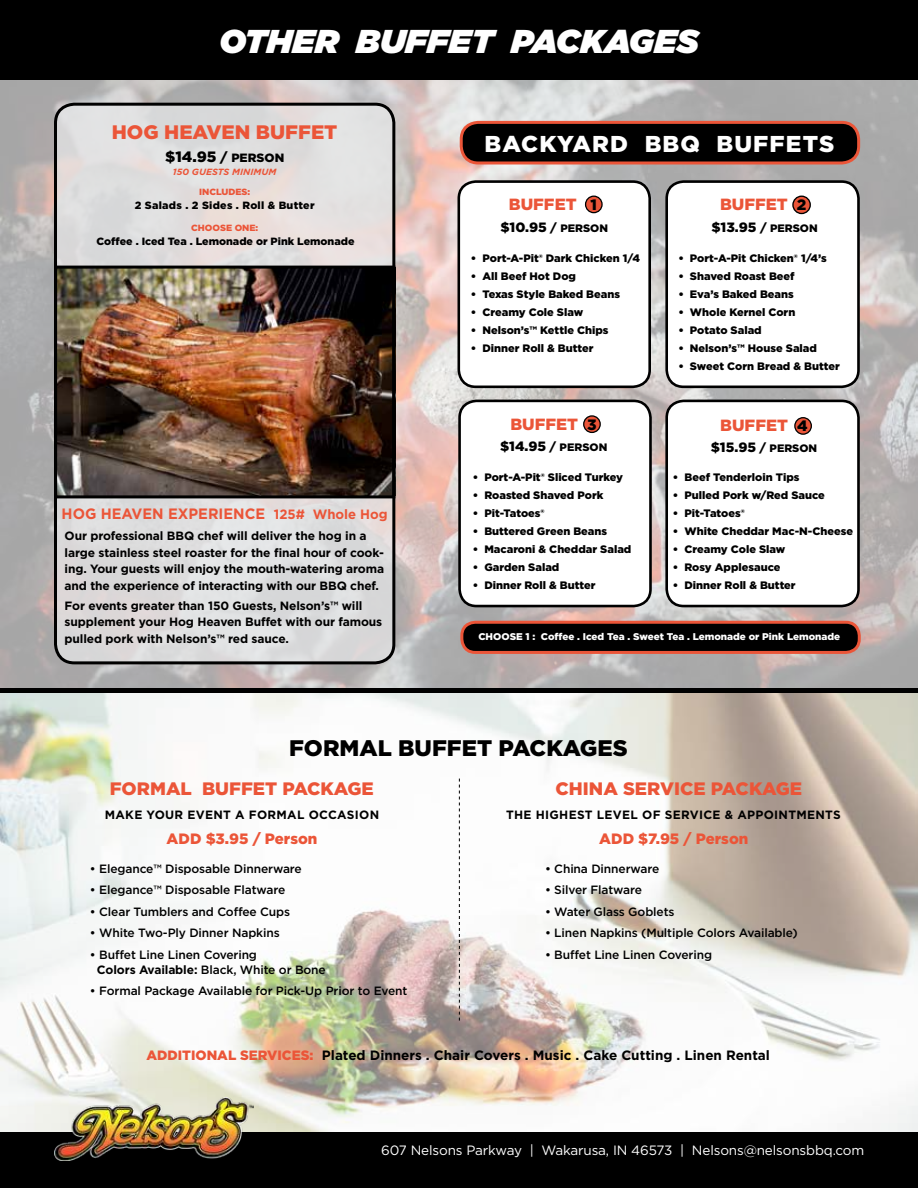
<style>
.page{position:relative;width:918px;height:1188px;background:#fff}
.page>*{position:absolute;margin:0;border:0;box-sizing:border-box;transform-origin:0 0}
.t1{font:italic 900 33px "Gotham";color:#fff}
.t2{font:900 22.95px "Gotham";letter-spacing:.05em;color:#fff}
.t3{font:900 22.5px "Gotham";color:#000}
.t4{font:900 19.5px "Gotham";color:#eb5538}
.t5{font:900 18px "Gotham";color:#eb5538}
.t6{font:900 16.2px "Gotham";color:#eb5538}
.t7{font:700 15px "Gotham";color:#eb5538}
.t8{font:900 15px "Gotham";color:#eb5538}
.t9{font:900 15px "Gotham";color:#000}
.t10{font:700 13.5px "Gotham";color:#000}
.t11{font:13.5px "Gotham";letter-spacing:-.01em;color:#fff}
.t12{font:900 13.5px "Gotham";color:#000}
.t13{font:500 12px/15px "Gotham";letter-spacing:-.01em;color:#000}
.t14{font:700 12px/16.5px "Gotham";letter-spacing:-.01em;color:#000}
.t15{font:700 12px "Gotham";letter-spacing:.025em;color:#000}
.t16{font:900 10.8px "Gotham";color:#000}
.t17{font:900 10.5px "Gotham";color:#000}
.t18{font:900 10.5px "Gotham";letter-spacing:.025em;color:#000}
.t19{font:900 9.75px "Gotham";color:#fff}
.t20{font:900 9px "Gotham";color:#eb5538}
.t21{font:italic 700 9px "Gotham";color:#eb5538}
.s1{font-size:13.5px}
.s2{font-size:12px}
.s3{font-size:15px;color:#000}
.s4{font-size:12.15px}
.s5{font-size:10.8px}
.s6{font-weight:700}
.s7{font-weight:900;color:#eb5538}
</style>
<div class="page">
<img style="left:0;top:80px;width:918px;height:608px">
<div style="left:56px;top:104px;width:338px;height:559px;background:#dfdedd;border-radius:19px"></div>
<img style="left:0;top:692px;width:918px;height:441px">
<div style="left:0;top:1133px;width:918px;height:55px;background:#000"></div>
<div style="left:0;top:0;width:918px;height:80px;background:#000"></div>
<img style="left:54px;top:1097px;width:199px;height:64px">
<img style="left:58px;top:270px;width:333px;height:224px">
<hr style="left:0;top:688px;width:918px;height:4px;background:#000">
<div style="left:54px;top:266px;width:341px;height:232px;border:3px solid #000"></div>
<div style="left:461px;top:122px;width:398px;height:41px;background:#000;border-radius:17px"></div>
<div style="left:460px;top:121px;width:400px;height:44px;border:3px solid #eb5538;border-radius:17px"></div>
<div style="left:459px;top:182px;width:191px;height:205px;background:#fff;border-radius:17px"></div>
<div style="left:458px;top:180px;width:193px;height:208px;border:3px solid #000;border-radius:17px"></div>
<div style="left:586px;top:196px;width:16px;height:17px;background:#eb5538;border-radius:50%"></div>
<div style="left:585px;top:196px;width:18px;height:17px;border:1px solid #000;border-radius:50%"></div>
<div style="left:667px;top:182px;width:191px;height:205px;background:#fff;border-radius:17px"></div>
<div style="left:665px;top:180px;width:195px;height:208px;border:3px solid #000;border-radius:17px"></div>
<div style="left:793px;top:196px;width:17px;height:18px;background:#eb5538;border-radius:50%"></div>
<div style="left:792px;top:196px;width:19px;height:18px;border:1px solid #000;border-radius:50%"></div>
<div style="left:667px;top:401px;width:191px;height:205px;background:#fff;border-radius:17px"></div>
<div style="left:665px;top:400px;width:195px;height:207px;border:3px solid #000;border-radius:17px"></div>
<svg style="left:795px;top:418px;width:16px;height:16px"></svg>
<div style="left:794px;top:417px;width:18px;height:18px;border:1px solid #000;border-radius:50%"></div>
<div style="left:460px;top:401px;width:190px;height:205px;background:#fff;border-radius:17px"></div>
<div style="left:458px;top:400px;width:194px;height:207px;border:3px solid #000;border-radius:17px"></div>
<div style="left:584px;top:416px;width:16px;height:16px;background:#eb5538;border-radius:50%"></div>
<div style="left:583px;top:415px;width:18px;height:18px;border:1px solid #000;border-radius:50%"></div>
<div style="left:462px;top:622px;width:397px;height:30px;background:#000;border-radius:13px"></div>
<div style="left:460px;top:621px;width:401px;height:33px;border:3px solid #eb5538;border-radius:13px"></div>
<div style="left:54px;top:103px;width:341px;height:561px;border:3px solid #000;border-radius:19px"></div>
<svg style="left:459px;top:779px;width:1px;height:242px"></svg>
<h1 class="t1" style="left:219px;top:22px;width:481px">OTHER BUFFET PACKAGES</h1>
<h3 class="t4" style="left:112px;top:119px;width:227px">HOG HEAVEN BUFFET</h3>
<h3 class="t9" style="left:165px;top:146px;width:121px">$14.95 <span class="s1">/</span> <span class="s2">PERSON</span></h3>
<p class="t18" style="left:135px;top:198px;width:181px">2 Salads . 2 Sides . Roll &amp; Butter</p>
<p class="t20" style="left:191px;top:221px;width:69px">CHOOSE ONE:</p>
<p class="t17" style="left:97px;top:234px;width:260px">Coffee . Iced Tea . Lemonade or Pink Lemonade</p>
<p class="t21" style="left:173px;top:166px;width:105px">150 GUESTS MINIMUM</p>
<p class="t20" style="left:199px;top:185px;width:53px">INCLUDES:</p>
<h3 class="t7" style="left:62px;top:504px;width:328px">HOG HEAVEN EXPERIENCE <span class="s1">125# Whole Hog</span></h3>
<p class="t14" style="left:65px;top:528px;width:321px">Our professional BBQ chef will deliver the hog in a large stainless steel roaster for the final hour of cook&shy;ing. Your guests will enjoy the mouth-watering aroma and the experience of interacting with our BBQ chef.</p>
<p class="t14" style="left:65px;top:597px;width:319px">For events greater than 150 Guests, Nelson’s™ will supplement your Hog Heaven Buffet with our famous pulled pork with Nelson’s™ red sauce.</p>
<h2 class="t2" style="left:485px;top:128px;width:351px">BACKYARD BBQ BUFFETS</h2>
<h3 class="t6" style="left:509px;top:193px;width:89px">BUFFET <span class="s3">1</span></h3>
<p class="t12" style="left:500px;top:218px;width:109px">$10.95 <span class="s4">/</span> <span class="s5">PERSON</span></p>
<h3 class="t6" style="left:720px;top:193px;width:88px">BUFFET <span class="s3">2</span></h3>
<p class="t12" style="left:711px;top:218px;width:108px">$13.95 <span class="s4">/</span> <span class="s5">PERSON</span></p>
<p class="t16" style="left:471px;top:250px;width:171px">• Port-A-Pit® Dark Chicken 1/4</p>
<p class="t16" style="left:471px;top:268px;width:107px">• All Beef Hot Dog</p>
<p class="t16" style="left:471px;top:304px;width:114px">• Creamy Cole Slaw</p>
<p class="t16" style="left:471px;top:286px;width:151px">• Texas Style Baked Beans</p>
<p class="t16" style="left:471px;top:322px;width:139px">• Nelson’s™ Kettle Chips</p>
<p class="t16" style="left:471px;top:340px;width:124px">• Dinner Roll &amp; Butter</p>
<p class="t16" style="left:678px;top:250px;width:150px">• Port-A-Pit Chicken® 1/4’s</p>
<p class="t16" style="left:678px;top:268px;width:118px">• Shaved Roast Beef</p>
<p class="t16" style="left:678px;top:304px;width:118px">• Whole Kernel Corn</p>
<p class="t16" style="left:678px;top:286px;width:117px">• Eva’s Baked Beans</p>
<p class="t16" style="left:678px;top:322px;width:85px">• Potato Salad</p>
<p class="t16" style="left:678px;top:358px;width:163px">• Sweet Corn Bread &amp; Butter</p>
<p class="t16" style="left:678px;top:340px;width:140px">• Nelson’s™ House Salad</p>
<h3 class="t6" style="left:510px;top:413px;width:88px">BUFFET <span class="s3">3</span></h3>
<p class="t12" style="left:500px;top:437px;width:109px">$14.95 <span class="s4">/</span> <span class="s5">PERSON</span></p>
<h3 class="t6" style="left:720px;top:414px;width:89px">BUFFET <span class="s3">4</span></h3>
<p class="t12" style="left:711px;top:438px;width:108px">$15.95 <span class="s4">/</span> <span class="s5">PERSON</span></p>
<p class="t16" style="left:473px;top:470px;width:152px">• Port-A-Pit® Sliced Turkey</p>
<p class="t16" style="left:473px;top:488px;width:132px">• Roasted Shaved Pork</p>
<p class="t16" style="left:473px;top:524px;width:136px">• Buttered Green Beans</p>
<p class="t16" style="left:473px;top:506px;width:73px">• Pit-Tatoes®</p>
<p class="t16" style="left:673px;top:470px;width:128px">• Beef Tenderloin Tips</p>
<p class="t16" style="left:673px;top:488px;width:154px">• Pulled Pork w/Red Sauce</p>
<p class="t16" style="left:673px;top:524px;width:182px">• White Cheddar Mac-N-Cheese</p>
<p class="t16" style="left:673px;top:506px;width:73px">• Pit-Tatoes®</p>
<p class="t16" style="left:473px;top:542px;width:160px">• Macaroni &amp; Cheddar Salad</p>
<p class="t16" style="left:473px;top:578px;width:124px">• Dinner Roll &amp; Butter</p>
<p class="t16" style="left:473px;top:560px;width:88px">• Garden Salad</p>
<p class="t16" style="left:673px;top:542px;width:114px">• Creamy Cole Slaw</p>
<p class="t16" style="left:673px;top:578px;width:124px">• Dinner Roll &amp; Butter</p>
<p class="t16" style="left:673px;top:560px;width:109px">• Rosy Applesauce</p>
<p class="t19" style="left:478px;top:630px;width:363px">CHOOSE 1 : Coffee . Iced Tea . Sweet Tea . Lemonade or Pink Lemonade</p>
<h3 class="t3" style="left:289px;top:732px;width:340px">FORMAL BUFFET PACKAGES</h3>
<h3 class="t5" style="left:110px;top:776px;width:266px">FORMAL BUFFET PACKAGE</h3>
<p class="t15" style="left:105px;top:806px;width:276px">MAKE YOUR EVENT A FORMAL OCCASION</p>
<h3 class="t5" style="left:556px;top:776px;width:248px">CHINA SERVICE PACKAGE</h3>
<p class="t15" style="left:506px;top:806px;width:336px">THE HIGHEST LEVEL OF SERVICE &amp; APPOINTMENTS</p>
<h3 class="t8" style="left:167px;top:829px;width:152px">ADD $3.95 / Person</h3>
<h3 class="t8" style="left:599px;top:829px;width:151px">ADD $7.95 / Person</h3>
<p class="t13" style="left:90px;top:861px;width:213px">• Elegance™ Disposable Dinnerware</p>
<p class="t13" style="left:90px;top:883px;width:197px">• Elegance™ Disposable Flatware</p>
<p class="t13" style="left:90px;top:904px;width:202px">• Clear Tumblers and Coffee Cups</p>
<p class="t13" style="left:90px;top:925px;width:191px">• White Two-Ply Dinner Napkins</p>
<p class="t13" style="left:97px;top:947px;width:230px;text-indent:-7px">• Buffet Line Linen Covering<br><span class="s6">Colors Available:</span> Black, White or Bone</p>
<p class="t13" style="left:90px;top:983px;width:319px">• Formal Package Available for Pick-Up Prior to Event</p>
<p class="t13" style="left:545px;top:861px;width:116px">• China Dinnerware</p>
<p class="t13" style="left:545px;top:883px;width:99px">• Silver Flatware</p>
<p class="t13" style="left:545px;top:904px;width:131px">• Water Glass Goblets</p>
<p class="t13" style="left:545px;top:925px;width:254px">• Linen Napkins (Multiple Colors Available)</p>
<p class="t13" style="left:545px;top:947px;width:169px">• Buffet Line Linen Covering</p>
<p class="t10" style="left:146px;top:1046px;width:625px"><span class="s7">ADDITIONAL SERVICES:</span> Plated Dinners . Chair Covers . Music . Cake Cutting . Linen Rental</p>
<p class="t11" style="left:381px;top:1142px;width:485px">607 Nelsons Parkway | Wakarusa, IN 46573 | Nelsons@nelsonsbbq.com</p>
</div>
